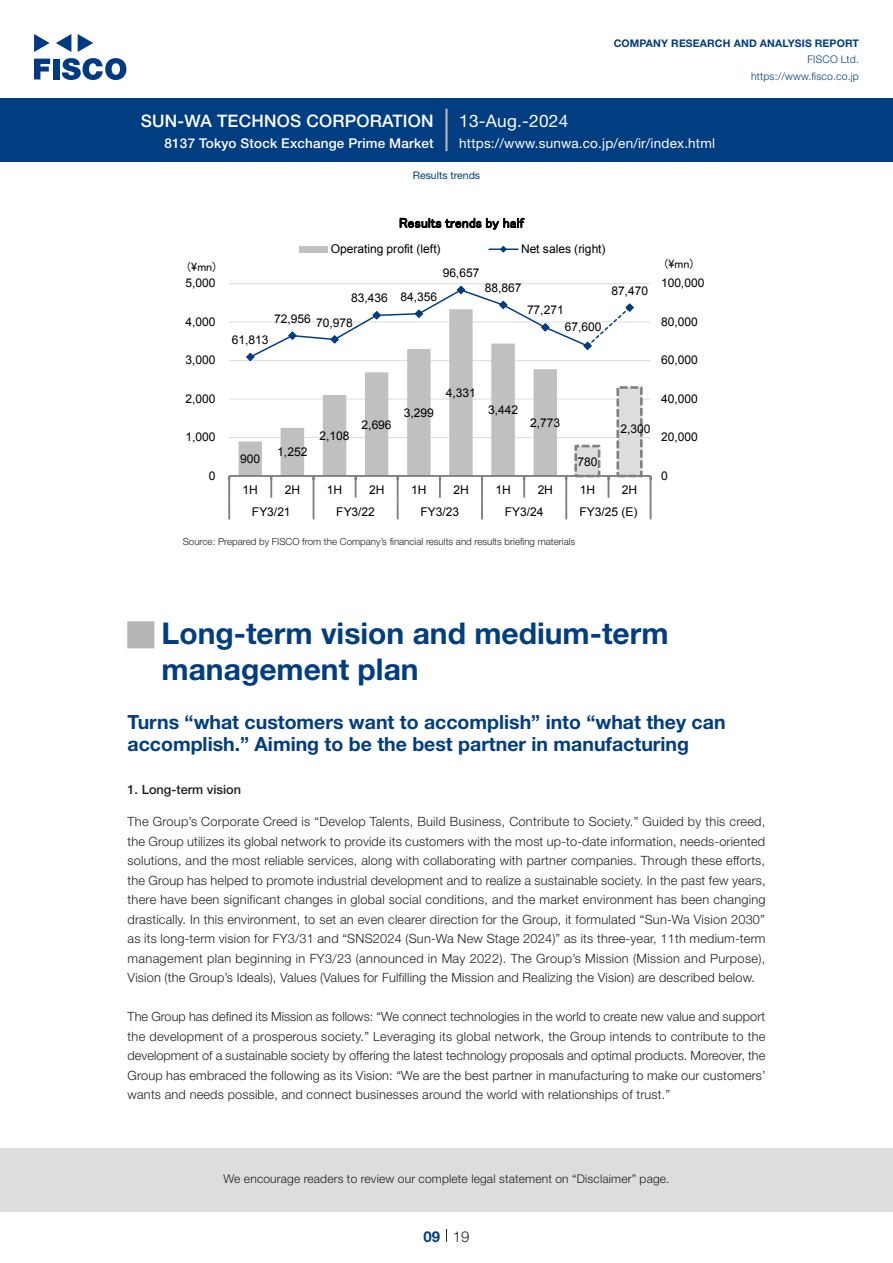
<style>
.page{position:relative;width:893px;height:1263px;background:#fff}
.page>*{position:absolute;margin:0;border:0;box-sizing:border-box;transform-origin:0 0}
.t1{font:700 30px "Helvetica Neue LT Std";color:#003d81}
.t2{font:27px "European Pi Std 1";color:#b5b5b6}
.中タイトル_e{font:700 19.5px/22.5px "Helvetica Neue LT Std";color:#003d81}
.t3{font:500 17.25px "Helvetica Neue LT Std";letter-spacing:.015em;color:#fff}
.t4{font:17.25px "Helvetica Neue LT Std";letter-spacing:.015em;color:#fff}
.t5{font:300 15px "Helvetica Neue LT Std";color:#231f20}
.t6{font:700 15px "Helvetica Neue LT Std";color:#003d81}
.t7{font:13.5px "Helvetica Neue LT Std";letter-spacing:.015em;color:#fff}
.t8{font:500 13.5px "Helvetica Neue LT Std";letter-spacing:.015em;color:#fff}
.t9{font:13.5px "MS P Gothic";letter-spacing:.015em;color:#000}
.本文_e{font:300 12.75px/19.5px "Helvetica Neue LT Std";letter-spacing:.015em;color:#231f20;text-align:justify}
.小タイトル_e{font:500 12.75px "Helvetica Neue LT Std";color:#231f20}
.t10{font:12px "Arial";letter-spacing:-.005em;color:#000}
.t11{font:300 12px "Helvetica Neue LT Std";letter-spacing:.015em;color:#231f20}
.t12{font:12px "MS P Gothic";color:#000}
.t13{font:700 10.5px "Helvetica Neue LT Std";letter-spacing:.015em;color:#003d81}
.t14{font:300 10.5px/16.5px "Helvetica Neue LT Std";letter-spacing:.015em;color:#003d81;text-align:right}
.ヘッダー_e{font:10.5px "Helvetica Neue LT Std";color:#003d81}
.表組み基本スタイル_en{font:300 9.75px "Helvetica Neue LT Std";color:#231f20}
</style>
<div class="page">
<div style="left:0;top:1148px;width:893px;height:64px;background:#ddd"></div>
<svg style="left:34px;top:59px;width:16px;height:20px"></svg>
<div style="left:53px;top:59px;width:6px;height:20px;background:#003a83"></div>
<svg style="left:62px;top:58px;width:64px;height:22px"></svg>
<svg style="left:34px;top:34px;width:16px;height:18px"></svg>
<svg style="left:78px;top:34px;width:15px;height:18px"></svg>
<svg style="left:56px;top:34px;width:15px;height:18px"></svg>
<div style="left:0;top:98px;width:893px;height:64px;background:#003d81"></div>
<hr style="left:445px;top:109px;width:3px;height:42px;background:#b5b5b6">
<svg style="left:446px;top:1229px;width:1px;height:13px"></svg>
<hr style="left:229px;top:437px;width:422px;height:1px;background:#ddd">
<hr style="left:229px;top:399px;width:422px;height:1px;background:#ddd">
<hr style="left:229px;top:360px;width:422px;height:1px;background:#ddd">
<hr style="left:229px;top:322px;width:422px;height:1px;background:#ddd">
<hr style="left:229px;top:283px;width:422px;height:1px;background:#ddd">
<div style="left:576px;top:446px;width:23px;height:30px;background:#ddd"></div>
<div style="left:574px;top:445px;width:26px;height:32px;border:3px dashed #808080"></div>
<div style="left:618px;top:387px;width:23px;height:89px;background:#ddd"></div>
<div style="left:616px;top:386px;width:27px;height:91px;border:3px dashed #808080"></div>
<svg style="left:239px;top:321px;width:318px;height:154px"></svg>
<hr style="left:229px;top:475px;width:422px;height:2px;background:#808080">
<hr style="left:228px;top:476px;width:2px;height:22px;background:#808080">
<hr style="left:270px;top:476px;width:2px;height:22px;background:#808080">
<hr style="left:355px;top:476px;width:2px;height:22px;background:#808080">
<hr style="left:397px;top:476px;width:2px;height:22px;background:#808080">
<hr style="left:439px;top:476px;width:2px;height:22px;background:#808080">
<hr style="left:481px;top:476px;width:2px;height:22px;background:#808080">
<hr style="left:523px;top:476px;width:2px;height:22px;background:#808080">
<hr style="left:565px;top:476px;width:2px;height:22px;background:#808080">
<svg style="left:608px;top:477px;width:1px;height:21px"></svg>
<hr style="left:228px;top:498px;width:2px;height:21px;background:#808080">
<svg style="left:313px;top:477px;width:1px;height:42px"></svg>
<hr style="left:397px;top:498px;width:2px;height:21px;background:#808080">
<hr style="left:481px;top:498px;width:2px;height:21px;background:#808080">
<hr style="left:565px;top:498px;width:2px;height:21px;background:#808080">
<svg style="left:650px;top:477px;width:1px;height:42px"></svg>
<svg style="left:245px;top:285px;width:389px;height:77px"></svg>
<div style="left:299px;top:246px;width:29px;height:6px;background:#c0c0c0"></div>
<hr style="left:489px;top:248px;width:29px;height:2px;background:#003d81">
<svg style="left:499px;top:246px;width:8px;height:7px"></svg>
<h3 class="t3" style="left:141px;top:110px;width:295px">SUN-WA TECHNOS CORPORATION</h3>
<p class="t8" style="left:165px;top:135px;width:271px">8137 Tokyo Stock Exchange Prime Market</p>
<h3 class="t4" style="left:459px;top:110px;width:111px">13-Aug.-2024</h3>
<p class="t13" style="left:614px;top:37px;width:247px">COMPANY RESEARCH AND ANALYSIS REPORT</p>
<p class="t14" style="left:751px;top:51px;width:109px">FISCO Ltd. https://www.fisco.co j p.</p>
<p class="t7" style="left:459px;top:135px;width:257px">https://www.sunwa.co j p. /en /i r/ index.html</p>
<p class="ヘッダー_e" style="left:413px;top:169px;width:69px">Results trends</p>
<p class="t9" style="left:399px;top:216px;width:126px">Results trends by half</p>
<p class="t10" style="left:521px;top:241px;width:86px">Net sales (right(</p>
<p class="t10" style="left:331px;top:241px;width:111px">Operating profit (left)</p>
<p class="t12" style="left:188px;top:261px;width:30px">(\mn(</p>
<p class="t12" style="left:665px;top:258px;width:30px">(\mn)</p>
<p class="t10" style="left:443px;top:265px;width:38px">96,657</p>
<p class="t10" style="left:185px;top:275px;width:32px">5,000</p>
<p class="t10" style="left:661px;top:275px;width:45px">100,000</p>
<p class="t10" style="left:485px;top:280px;width:38px">88,867</p>
<p class="t10" style="left:611px;top:283px;width:38px">87,470</p>
<p class="t10" style="left:401px;top:289px;width:38px">84,356</p>
<p class="t10" style="left:351px;top:290px;width:38px">83,436</p>
<p class="t10" style="left:527px;top:302px;width:38px">77,271</p>
<p class="t10" style="left:274px;top:311px;width:38px">72,956</p>
<p class="t10" style="left:185px;top:314px;width:32px">4,000</p>
<p class="t10" style="left:661px;top:314px;width:38px">80,000</p>
<p class="t10" style="left:316px;top:314px;width:38px">70,978</p>
<p class="t10" style="left:565px;top:319px;width:38px">67,600</p>
<p class="t10" style="left:185px;top:352px;width:32px">3,000</p>
<p class="t10" style="left:185px;top:391px;width:32px">2,000</p>
<p class="t10" style="left:185px;top:429px;width:32px">1,000</p>
<p class="t10" style="left:209px;top:468px;width:8px">0</p>
<p class="t10" style="left:232px;top:332px;width:38px">61,813</p>
<p class="t10" style="left:240px;top:451px;width:21px">900</p>
<p class="t10" style="left:243px;top:482px;width:17px">H1</p>
<p class="t10" style="left:277px;top:444px;width:32px">1,252</p>
<p class="t10" style="left:285px;top:482px;width:17px">H2</p>
<p class="t10" style="left:252px;top:504px;width:40px">FY3/21</p>
<p class="t10" style="left:319px;top:428px;width:32px">2,108</p>
<p class="t10" style="left:362px;top:417px;width:32px">2,696</p>
<p class="t10" style="left:327px;top:482px;width:17px">H1</p>
<p class="t10" style="left:369px;top:482px;width:17px">H2</p>
<p class="t10" style="left:336px;top:504px;width:40px">FY3/22</p>
<p class="t10" style="left:404px;top:405px;width:32px">3,299</p>
<p class="t10" style="left:446px;top:385px;width:32px">4,331</p>
<p class="t10" style="left:411px;top:482px;width:17px">H1</p>
<p class="t10" style="left:453px;top:482px;width:17px">H2</p>
<p class="t10" style="left:421px;top:504px;width:40px">FY3/23</p>
<p class="t10" style="left:488px;top:402px;width:32px">3,442</p>
<p class="t10" style="left:530px;top:415px;width:32px">2,773</p>
<p class="t10" style="left:495px;top:482px;width:17px">H1</p>
<p class="t10" style="left:538px;top:482px;width:17px">H2</p>
<p class="t10" style="left:505px;top:504px;width:40px">FY3/24</p>
<p class="t10" style="left:577px;top:453px;width:21px">780</p>
<p class="t10" style="left:580px;top:482px;width:17px">H1</p>
<p class="t10" style="left:620px;top:421px;width:32px">2,300</p>
<p class="t10" style="left:622px;top:482px;width:17px">H2</p>
<p class="t10" style="left:580px;top:504px;width:59px">FY3/25 (E(</p>
<p class="表組み基本スタイル_en" style="left:183px;top:536px;width:394px">Source: Prepared by FISCO from the Company s’ financial results and results briefing materials</p>
<p class="t10" style="left:661px;top:352px;width:38px">60,000</p>
<p class="t10" style="left:661px;top:391px;width:38px">40,000</p>
<p class="t10" style="left:661px;top:429px;width:38px">20,000</p>
<p class="t10" style="left:661px;top:468px;width:8px">0</p>
<p class="t2" style="left:128px;top:620px;width:28px">■</p>
<p class="t1" style="left:162px;top:614px;width:509px">Long-term vision and medium-term</p>
<p class="t1" style="left:162px;top:650px;width:259px">management plan</p>
<p class="中タイトル_e" style="left:128px;top:710px;width:599px">Turns “what customers want to accomplish” into “what they can accomplish.” Aiming to be the best partner in manufacturing</p>
<p class="小タイトル_e" style="left:128px;top:782px;width:115px">1. Long-term vision</p>
<p class="本文_e" style="left:128px;top:812px;width:640px">The Group s’ Corporate Creed is “Develop Talents, Build Business, Contribute to Society.” Guided by this creed, the Group utilizes its global network to provide its customers with the most up-to-date information, needs-oriented solutions, and the most reliable services, along with collaborating with partner companies. Through these efforts, the Group has helped to promote industrial development and to realize a sustainable society In. the past few years, there have been significant changes in global social conditions, and the market environment has been changing drastically In. this environment, to set an even clearer direction for the Group it, formulated “Sun-Wa Vision 2030“ as its long-term vision for FY3/31 and “SNS2024 (Sun-Wa New Stage 2024)” as its three-year, 11th medium-term management plan beginning in FY3/23 (announced in May 2022 .) The Group s’ Mission (Mission and Purpose ,( Vision (the Group s’ Ideals ,) Values (Values for Fulfilling the Mission and Realizing the Vision) are described below.</p>
<p class="本文_e" style="left:128px;top:1007px;width:640px">The Group has defined its Mission as follows “: We connect technologies in the world to create new value and support the development of a prosperous society.” Leveraging its global network, the Group intends to contribute to the development of a sustainable society by offering the latest technology proposals and optimal products. Moreover, the Group has embraced the following as its Vision “: We are the best partner in manufacturing to make our customers‘ wants and needs possible, and connect businesses around the world with relationships of trust “.</p>
<p class="t11" style="left:223px;top:1171px;width:448px">We encourage readers to review our complete legal statement on “Disclaimer” page.</p>
<p class="t6" style="left:423px;top:1227px;width:18px">09</p>
<p class="t5" style="left:453px;top:1227px;width:18px">19</p>
</div>
